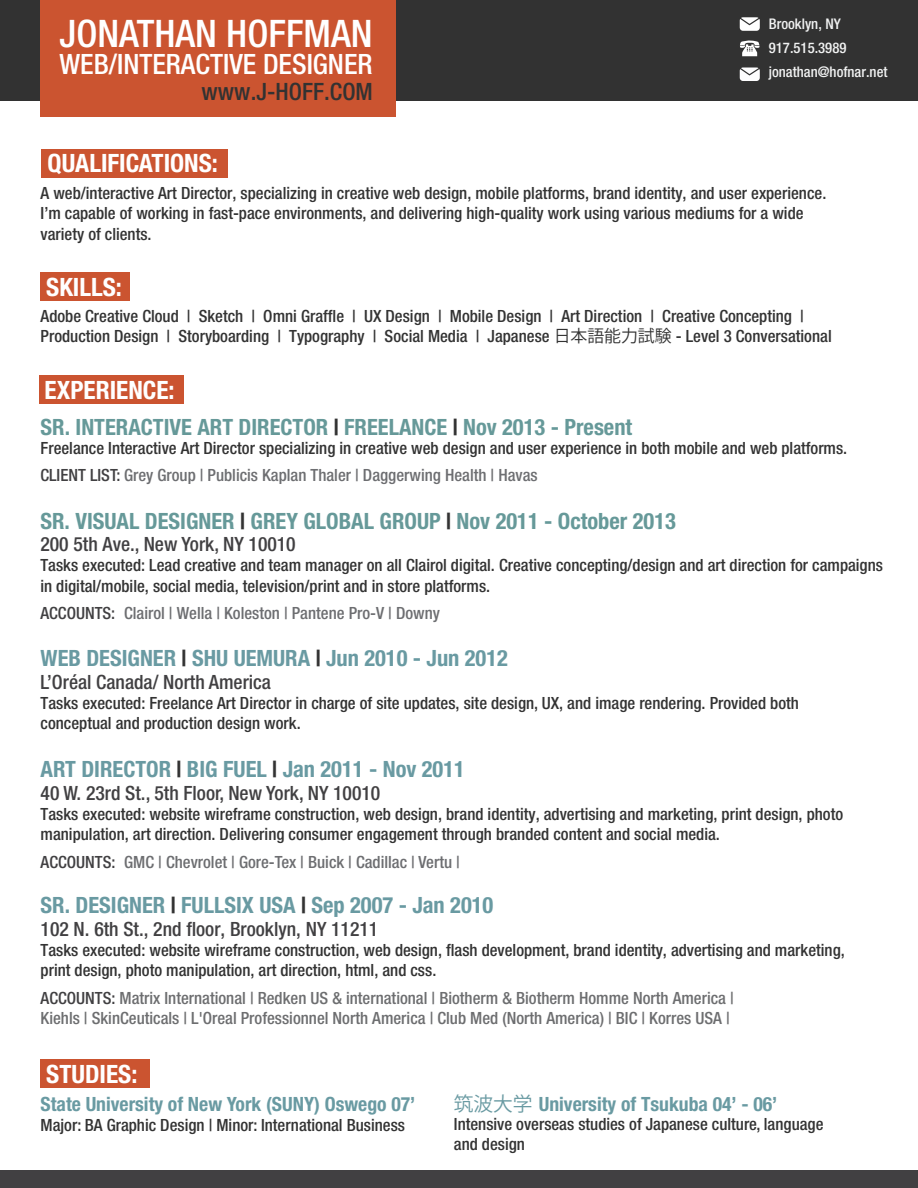
<style>
.page{position:relative;width:918px;height:1188px;background:#fff}
.page>*{position:absolute;margin:0;border:0;box-sizing:border-box;transform-origin:0 0}
.t1{font:500 condensed 37.95px "Helvetica Neue LT Pro";color:#fff}
.t2{font:500 condensed 28.05px "Helvetica Neue LT Pro";color:#fff}
.t3{font:700 condensed 25.35px "Helvetica Neue LT Pro";color:#fff}
.t4{font:500 condensed 23.85px "Helvetica Neue LT Pro";color:#323232}
.t5{font:700 condensed 22.5px "Helvetica Neue LT Pro";color:#699aa2}
.t6{font:700 condensed 22.5px "Helvetica Neue LT Pro";color:#699}
.t7{font:500 condensed 19.65px "Helvetica Neue LT Pro";color:#414042}
.t8{font:700 condensed 19.65px "Helvetica Neue LT Pro";color:#699aa2}
.t9{font:500 condensed 16.8px/20.2px "Helvetica Neue LT Pro";color:#333}
.t10{font:500 condensed 16.8px/20.2px "Helvetica Neue LT Pro";color:#6d6e70}
.t11{font:500 condensed 16.8px "Helvetica Neue LT Pro";color:#6d6e71}
.t12{font:500 condensed 14.7px/24px "Helvetica Neue LT Pro";color:#f1f2f2}
.s1{font-family:"Koz Go Pr 6 N";font-weight:400;font-stretch:normal}
.s2{color:#333}
.s3{color:#414042}
.s4{font-family:"Koz Go Pro";font-weight:400;font-stretch:normal}
</style>
<div class="page">
<div style="left:40px;top:1059px;width:109px;height:28px;background:#cb5430"></div>
<div style="left:41px;top:149px;width:186px;height:28px;background:#cb5430"></div>
<div style="left:0;top:0;width:918px;height:100px;background:#323232"></div>
<div style="left:40px;top:0;width:356px;height:116px;background:#cb5430"></div>
<div style="left:39px;top:375px;width:144px;height:29px;background:#cb5430"></div>
<div style="left:0;top:1171px;width:918px;height:17px;background:#414042"></div>
<svg style="left:740px;top:68px;width:20px;height:13px"></svg>
<svg style="left:740px;top:17px;width:20px;height:14px"></svg>
<svg style="left:740px;top:40px;width:20px;height:16px"></svg>
<div style="left:40px;top:272px;width:90px;height:29px;background:#cb5430"></div>
<h1 class="t1" style="left:59px;top:10px;width:315px">JONATHAN HOFFMAN</h1>
<h2 class="t2" style="left:59px;top:47px;width:315px">WEB/INTERACTIVE DESIGNER</h2>
<h3 class="t4" style="left:202px;top:77px;width:173px">www.J-HOFF.COM</h3>
<p class="t12" style="left:769px;top:12px;width:120px">Brooklyn, NY<br>917.515.3989 jonathan@hofnar.net</p>
<h3 class="t3" style="left:48px;top:148px;width:172px">QUALIFICATIONS:</h3>
<p class="t9" style="left:41px;top:183px;width:787px">A web/interactive Art Director, specializing in creative web design, mobile platforms, brand identity, and user experience.<br>I’m capable of working in fast-pace environments, and delivering high-quality work using various mediums for a wide variety of clients.</p>
<h3 class="t3" style="left:46px;top:272px;width:77px">SKILLS:</h3>
<p class="t9" style="left:41px;top:305px;width:793px">Adobe Creative Cloud | Sketch | Omni Graffle | UX Design | Mobile Design | Art Direction | Creative Concepting |<br>Production Design | Storyboarding | Typography | Social Media | Japanese <span class="s1">日本語能力試験</span> - Level 3 Conversational</p>
<h3 class="t3" style="left:45px;top:375px;width:132px">EXPERIENCE:</h3>
<h3 class="t6" style="left:41px;top:414px;width:593px">SR. INTERACTIVE ART DIRECTOR <span class="s2">|</span> FREELANCE <span class="s2">|</span> Nov 2013 - Present</h3>
<p class="t9" style="left:41px;top:438px;width:808px">Freelance Interactive Art Director specializing in creative web design and user experience in both mobile and web platforms.</p>
<p class="t11" style="left:40px;top:465px;width:499px"><span class="s3">CLIENT LIST:</span> Grey Group | Publicis Kaplan Thaler | Daggerwing Health | Havas</p>
<h3 class="t6" style="left:40px;top:507px;width:637px">SR. VISUAL DESIGNER <span class="s2">|</span> GREY GLOBAL GROUP <span class="s2">|</span> Nov 2011 - October 2013</h3>
<p class="t7" style="left:40px;top:533px;width:257px">200 5th Ave., New York, NY 10010</p>
<p class="t9" style="left:40px;top:555px;width:844px">Tasks executed: Lead creative and team manager on all Clairol digital. Creative concepting/design and art direction for campaigns in digital/mobile, social media, television/print and in store platforms.</p>
<p class="t11" style="left:40px;top:603px;width:401px"><span class="s3">ACCOUNTS:</span> Clairol | Wella | Koleston | Pantene Pro-V | Downy</p>
<h3 class="t5" style="left:41px;top:645px;width:469px">WEB DESIGNER <span class="s2">|</span> SHU UEMURA <span class="s2">|</span> Jun 2010 - Jun 2012</h3>
<p class="t7" style="left:41px;top:670px;width:232px">L’Oréal Canada/ North America</p>
<p class="t9" style="left:41px;top:693px;width:760px">Tasks executed: Freelance Art Director in charge of site updates, site design, UX, and image rendering. Provided both conceptual and production design work.</p>
<h3 class="t5" style="left:41px;top:756px;width:426px">ART DIRECTOR <span class="s2">|</span> BIG FUEL <span class="s2">|</span> Jan 2011 - Nov 2011</h3>
<p class="t7" style="left:41px;top:781px;width:341px">40 W. 23rd St., 5th Floor, New York, NY 10010</p>
<p class="t9" style="left:41px;top:804px;width:804px">Tasks executed: website wireframe construction, web design, brand identity, advertising and marketing, print design, photo manipulation, art direction. Delivering consumer engagement through branded content and social media.</p>
<p class="t11" style="left:41px;top:852px;width:421px"><span class="s3">ACCOUNTS:</span> GMC | Chevrolet | Gore-Tex | Buick | Cadillac | Vertu |</p>
<h3 class="t5" style="left:41px;top:892px;width:454px">SR. DESIGNER <span class="s2">|</span> FULLSIX USA <span class="s2">|</span> Sep 2007 - Jan 2010</h3>
<p class="t7" style="left:41px;top:917px;width:339px">102 N. 6th St., 2nd floor, Brooklyn, NY 11211</p>
<p class="t9" style="left:41px;top:940px;width:806px">Tasks executed: website wireframe construction, web design, flash development, brand identity, advertising and marketing, print design, photo manipulation, art direction, html, and css.</p>
<p class="t10" style="left:41px;top:987px;width:695px"><span class="s3">ACCOUNTS:</span> Matrix International | Redken US &amp; international | Biotherm &amp; Biotherm Homme North America |<br>Kiehls | SkinCeuticals | L'Oreal Professionnel North America | Club Med (North America) | BIC | Korres USA |</p>
<h3 class="t3" style="left:46px;top:1059px;width:93px">STUDIES:</h3>
<p class="t8" style="left:41px;top:1092px;width:376px">State University of New York (SUNY) Oswego 07’</p>
<p class="t9" style="left:41px;top:1114px;width:366px">Major: BA Graphic Design | Minor: International Business</p>
<p class="t8" style="left:454px;top:1092px;width:325px"><span class="s4">筑波大学</span> University of Tsukuba 04’ - 06’</p>
<p class="t9" style="left:454px;top:1114px;width:371px;line-height:19.6px">Intensive overseas studies of Japanese culture, language and design</p>
</div>
